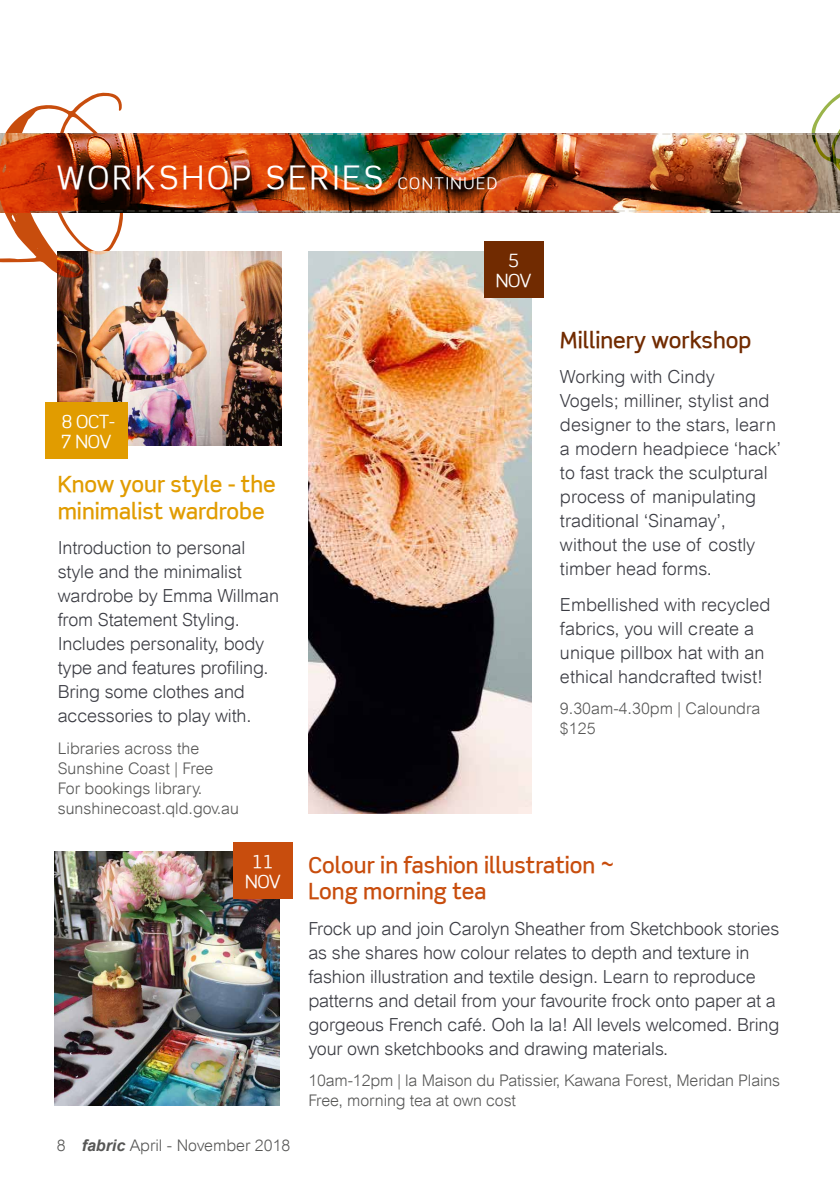
<style>
.page{position:relative;width:840px;height:1191px;background:#fff}
.page>*{position:absolute;margin:0;border:0;box-sizing:border-box;transform-origin:0 0}
.t1{font:32px "Scene";letter-spacing:.1em;color:#fff}
.t2{font:500 22px/26.4px "Scene";color:#c84d0d}
.t3{font:500 22px/26.4px "Scene";color:#e19c00}
.t4{font:500 22px "Scene";color:#712b01}
.t5{font:300 18px/24px "Arial";letter-spacing:-.01em;color:#3b3c43}
.t6{font:18px/20px "Scene Alt";letter-spacing:-.02em;color:#fff;text-align:center}
.t7{font:300 16px/20px "Arial";color:#575756}
.s1{font-size:16px}
.s2{font-weight:700;font-style:italic}
</style>
<div class="page">
<img style="left:58px;top:278px;width:223px;height:167px">
<img style="left:308px;top:278px;width:223px;height:535px">
<img style="left:55px;top:851px;width:225px;height:254px">
<div style="left:483px;top:241px;width:60px;height:57px;background:#712b01"></div>
<div style="left:233px;top:842px;width:59px;height:57px;background:#c84d0d"></div>
<svg style="left:0;top:113px;width:544px;height:165px"></svg>
<img style="left:24px;top:92px;width:815px;height:162px">
<div style="left:45px;top:403px;width:82px;height:56px;background:#e19c00"></div>
<h1 class="t1" style="left:57px;top:157px;width:442px">WORKSHOP SERIES <span class="s1">CONTINUED</span></h1>
<p class="t6" style="left:61px;top:411px;width:56px;text-align:left">8 OCT-<br>7 NOV</p>
<p class="t3" style="left:58px;top:471px;width:219px">Know your style - the minimalist wardrobe</p>
<p class="t5" style="left:58px;top:536px;width:223px">Introduction to personal style and the minimalist wardrobe by Emma Willman from Statement Styling.<br>Includes personality, body type and features profiling.<br>Bring some clothes and accessories to play with.</p>
<p class="t7" style="left:58px;top:738px;width:183px">Libraries across the<br>Sunshine Coast | Free<br>For bookings library. sunshinecoast.qld.gov.au</p>
<p class="t6" style="left:245px;top:851px;width:37px">11<br>NOV</p>
<p class="t7" style="left:57px;top:1135px;width:235px">8 <span class="s2">fabric</span> April - November 2018</p>
<p class="t6" style="left:495px;top:250px;width:37px">5<br>NOV</p>
<p class="t4" style="left:559px;top:326px;width:193px">Millinery workshop</p>
<p class="t5" style="left:559px;top:365px;width:222px">Working with Cindy<br>Vogels; milliner, stylist and designer to the stars, learn a modern headpiece ‘hack’ to fast track the sculptural process of manipulating traditional ‘Sinamay’, without the use of costly timber head forms.</p>
<p class="t5" style="left:559px;top:592px;width:212px">Embellished with recycled fabrics, you will create a unique pillbox hat with an ethical handcrafted twist!</p>
<p class="t7" style="left:559px;top:698px;width:202px">9.30am-4.30pm | Caloundra $125</p>
<p class="t2" style="left:308px;top:851px;width:307px">Colour in fashion illustration ~<br>Long morning tea</p>
<p class="t5" style="left:308px;top:916px;width:472px">Frock up and join Carolyn Sheather from Sketchbook stories as she shares how colour relates to depth and texture in fashion illustration and textile design. Learn to reproduce patterns and detail from your favourite frock onto paper at a gorgeous French café. Ooh la la! All levels welcomed. Bring your own sketchbooks and drawing materials.</p>
<p class="t7" style="left:308px;top:1070px;width:473px">10am-12pm | la Maison du Patissier, Kawana Forest, Meridan Plains<br>Free, morning tea at own cost</p>
</div>
